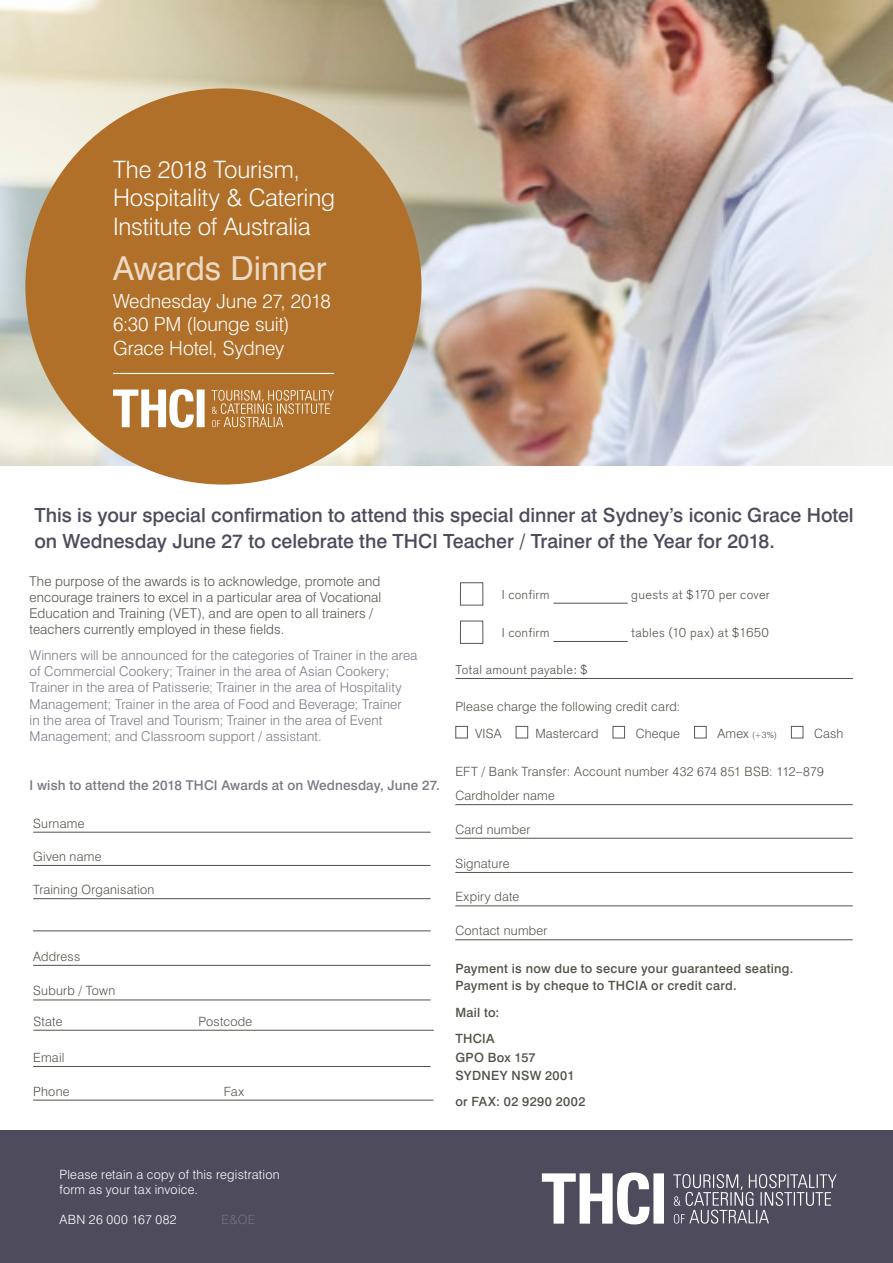
<style>
.page{position:relative;width:893px;height:1263px;background:#fff}
.page>*{position:absolute;margin:0;border:0;box-sizing:border-box;transform-origin:0 0}
.t1{font:33px "Swiss 721 BT";letter-spacing:-.005em;color:#ecdac5}
.t2{font:300 24px/28.8px "Swiss 721 BT";letter-spacing:-.01em;color:#fff}
.Back_Body{font:500 19.5px/26.5px "Swiss 721 BT";color:#4e4b5c}
.t3{font:300 19.5px/23.4px "Swiss 721 BT";letter-spacing:-.005em;color:#fff}
.t4{font:300 13.5px/16.2px "Swiss 721 BT";letter-spacing:.01em;color:#7e7785}
.t5{font:300 13.5px/16.2px "Swiss 721 BT";letter-spacing:.01em;color:#535249}
.t6{font:500 13.5px "Swiss 721 BT";letter-spacing:.01em;color:#7e7785}
.Body_Copy{font:500 12.75px/18px "Swiss 721 BT";letter-spacing:.025em;color:#535249}
.Body_Copy_Form{font:300 12.75px "Swiss 721 BT";letter-spacing:.02em;color:#535249}
.Body_Copy-2{font:300 12.75px "Swiss 721 BT";letter-spacing:.02em;color:#535249}
.Body_Copy-3{font:300 12.75px/15.3px "Swiss 721 BT";letter-spacing:.02em;color:#fff}
.Body_Copy-4{font:300 12.75px "Akzidenz Grotesk BE";letter-spacing:.02em;color:#535249}
.Body_Copy_Form_2_Br{font:300 12.75px "Swiss 721 BT";letter-spacing:.02em;color:#535249}
.Body_Copy_Form-2{font:300 12.75px "Akzidenz Grotesk BE";letter-spacing:.02em;color:#535249}
.Body_Copy-5{font:300 12.75px "Swiss 721 BT";color:#76707d}
.Body_Copy-6{font:300 9px "Swiss 721 BT";color:#535249}
.s1{font-size:12.75px}
</style>
<div class="page">
<div style="left:0;top:1130px;width:893px;height:133px;background:#4e4b5c"></div>
<hr style="left:33px;top:832px;width:398px;height:1px;background:#535249">
<hr style="left:33px;top:865px;width:398px;height:1px;background:#535249">
<hr style="left:33px;top:898px;width:398px;height:1px;background:#535249">
<hr style="left:33px;top:931px;width:398px;height:1px;background:#535249">
<hr style="left:33px;top:1000px;width:398px;height:1px;background:#535249">
<hr style="left:33px;top:1066px;width:398px;height:1px;background:#535249">
<hr style="left:33px;top:1100px;width:401px;height:1px;background:#535249">
<hr style="left:33px;top:1030px;width:401px;height:1px;background:#535249">
<hr style="left:33px;top:965px;width:398px;height:1px;background:#535249">
<svg style="left:542px;top:1172px;width:122px;height:52px"></svg>
<svg style="left:673px;top:1174px;width:164px;height:50px"></svg>
<hr style="left:455px;top:804px;width:398px;height:1px;background:#535249">
<div style="left:455px;top:726px;width:13px;height:12px;border:1px solid #57585a"></div>
<div style="left:516px;top:726px;width:12px;height:12px;border:1px solid #57585a"></div>
<div style="left:612px;top:726px;width:13px;height:12px;border:1px solid #57585a"></div>
<div style="left:694px;top:726px;width:13px;height:12px;border:1px solid #57585a"></div>
<div style="left:791px;top:726px;width:12px;height:12px;border:1px solid #57585a"></div>
<hr style="left:455px;top:838px;width:398px;height:1px;background:#535249">
<hr style="left:455px;top:872px;width:398px;height:1px;background:#535249">
<hr style="left:455px;top:939px;width:398px;height:1px;background:#535249">
<hr style="left:455px;top:905px;width:398px;height:1px;background:#535249">
<hr style="left:455px;top:678px;width:398px;height:1px;background:#535249">
<img style="left:0;top:0;width:893px;height:466px">
<div style="left:460px;top:582px;width:23px;height:23px;border:1px solid #57585a"></div>
<hr style="left:553px;top:603px;width:75px;height:1px;background:#535249">
<div style="left:460px;top:621px;width:23px;height:23px;border:1px solid #57585a"></div>
<hr style="left:553px;top:641px;width:75px;height:1px;background:#535249">
<div style="left:25px;top:88px;width:397px;height:397px;background:#b17029;border-radius:50%"></div>
<hr style="left:113px;top:373px;width:221px;height:1px;background:#fff">
<svg style="left:113px;top:389px;width:92px;height:39px"></svg>
<svg style="left:212px;top:390px;width:122px;height:37px"></svg>
<p class="t2" style="left:113px;top:154px;width:224px">The 2018 Tourism,<br>Hospitality &amp; Catering<br>Institute of Australia</p>
<p class="t1" style="left:113px;top:248px;width:215px">Awards Dinner</p>
<p class="t3" style="left:113px;top:289px;width:219px">Wednesday June 27, 2018<br>6:30 PM (lounge suit)<br>Grace Hotel, Sydney</p>
<p class="Back_Body" style="left:34px;top:501px;width:821px">This is your special confirmation to attend this special dinner at Sydney’s iconic Grace Hotel on Wednesday June 27 to celebrate the THCI Teacher / Trainer of the Year for 2018.</p>
<p class="t5" style="left:30px;top:573px;width:353px">The purpose of the awards is to acknowledge, promote and encourage trainers to excel in a particular area of Vocational Education and Training (VET), and are open to all trainers / teachers currently employed in these fields.</p>
<p class="t4" style="left:30px;top:647px;width:389px">Winners will be announced for the categories of Trainer in the area of Commercial Cookery; Trainer in the area of Asian Cookery; Trainer in the area of Patisserie; Trainer in the area of Hospitality Management; Trainer in the area of Food and Beverage; Trainer<br>in the area of Travel and Tourism; Trainer in the area of Event Management; and Classroom support / assistant.</p>
<p class="t6" style="left:30px;top:777px;width:412px">I wish to attend the 2018 THCI Awards at on Wednesday, June 27.</p>
<p class="Body_Copy_Form" style="left:33px;top:815px;width:53px">Surname</p>
<p class="Body_Copy_Form" style="left:33px;top:849px;width:70px">Given name</p>
<p class="Body_Copy_Form" style="left:33px;top:882px;width:123px">Training Organisation</p>
<p class="Body_Copy_Form" style="left:33px;top:948px;width:49px">Address</p>
<p class="Body_Copy_Form" style="left:33px;top:983px;width:84px">Suburb / Town</p>
<p class="Body_Copy_Form_2_Br" style="left:33px;top:1013px;width:31px">State</p>
<p class="Body_Copy_Form_2_Br" style="left:198px;top:1013px;width:55px">Postcode</p>
<p class="Body_Copy_Form" style="left:33px;top:1050px;width:33px">Email</p>
<p class="Body_Copy_Form_2_Br" style="left:33px;top:1083px;width:38px">Phone</p>
<p class="Body_Copy_Form_2_Br" style="left:224px;top:1083px;width:22px">Fax</p>
<p class="Body_Copy-4" style="left:502px;top:587px;width:50px">I confirm</p>
<p class="Body_Copy-4" style="left:631px;top:587px;width:140px">guests at $170 per cover</p>
<p class="Body_Copy-4" style="left:502px;top:625px;width:50px">I confirm</p>
<p class="Body_Copy-4" style="left:631px;top:625px;width:139px">tables (10 pax) at $1650</p>
<p class="Body_Copy_Form-2" style="left:455px;top:662px;width:134px">Total amount payable: $</p>
<p class="Body_Copy-2" style="left:455px;top:699px;width:226px">Please charge the following credit card:</p>
<p class="Body_Copy-2" style="left:475px;top:726px;width:28px">VISA</p>
<p class="Body_Copy-2" style="left:535px;top:726px;width:65px">Mastercard</p>
<p class="Body_Copy-2" style="left:636px;top:726px;width:46px">Cheque</p>
<p class="Body_Copy-6" style="left:717px;top:730px;width:61px"><span class="s1">Amex</span> (+3%)</p>
<p class="Body_Copy-2" style="left:814px;top:726px;width:31px">Cash</p>
<p class="Body_Copy-2" style="left:455px;top:764px;width:370px">EFT / Bank Transfer: Account number 432 674 851 BSB: 112–879</p>
<p class="Body_Copy_Form" style="left:455px;top:788px;width:101px">Cardholder name</p>
<p class="Body_Copy_Form" style="left:455px;top:821px;width:77px">Card number</p>
<p class="Body_Copy_Form" style="left:455px;top:856px;width:56px">Signature</p>
<p class="Body_Copy_Form" style="left:455px;top:889px;width:65px">Expiry date</p>
<p class="Body_Copy_Form" style="left:455px;top:923px;width:94px">Contact number</p>
<p class="Body_Copy" style="left:455px;top:959px;width:339px">Payment is now due to secure your guaranteed seating.</p>
<p class="Body_Copy" style="left:455px;top:977px;width:283px">Payment is by cheque to THCIA or credit card.</p>
<p class="Body_Copy" style="left:455px;top:1003px;width:46px">Mail to:</p>
<p class="Body_Copy" style="left:455px;top:1030px;width:121px">THCIA<br>GPO Box 157<br>SYDNEY NSW 2001</p>
<p class="Body_Copy" style="left:455px;top:1092px;width:132px">or FAX: 02 9290 2002</p>
<p class="Body_Copy-3" style="left:60px;top:1166px;width:222px">Please retain a copy of this registration form as your tax invoice.</p>
<p class="Body_Copy-3" style="left:60px;top:1212px;width:119px">ABN 26 000 167 082</p>
<p class="Body_Copy-5" style="left:222px;top:1212px;width:36px">E&amp;OE</p>
</div>
